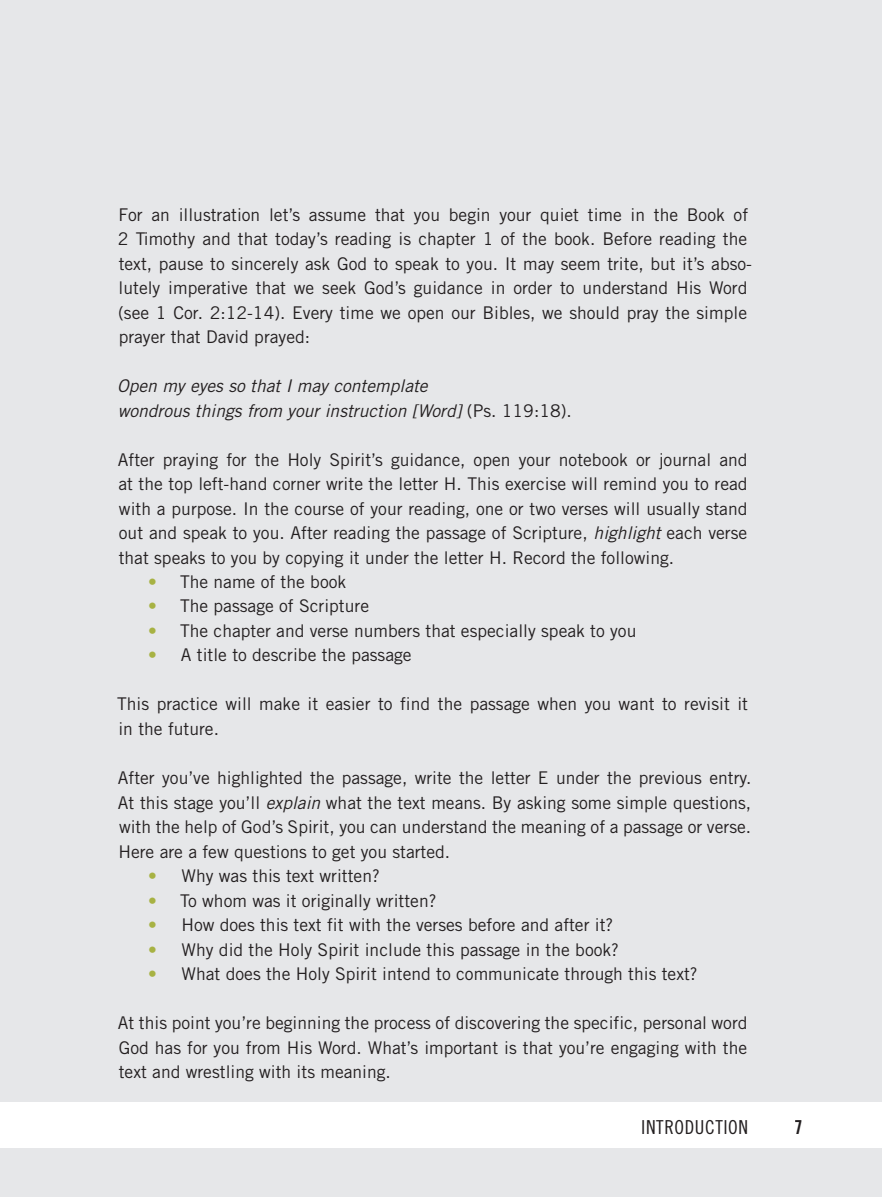
<style>
.page{position:relative;width:882px;height:1197px;background:#e6e7e9}
.page>*{position:absolute;margin:0;border:0;box-sizing:border-box;transform-origin:0 0}
.t1{font:19.25px "Trade Gothic LT Std Cn 18";letter-spacing:.03em;color:#231f20}
.t2{font:19.25px "Trade Gothic LT Std Bd Cn 20";color:#231f20}
.t3{font:17.5px/24.5px "Trade Gothic LT Std";color:#231f20;text-align:justify}
.t4{font:italic 17.5px/24.5px "Trade Gothic LT Std";color:#231f20}
.s1{font-style:normal}
.s2{font-style:italic}
.s3{font-weight:700;color:#a7b243}
</style>
<div class="page">
<div style="left:0;top:1102px;width:882px;height:46px;background:#fff"></div>
<p class="t3" style="left:118px;top:202px;width:636px;text-align:left">For an illustration let’s assume that you begin your quiet time in the Book of 2 Timothy and that today’s reading is chapter 1 of the book. Before reading the text, pause to sincerely ask God to speak to you. It may seem trite, but it’s abso&shy;lutely imperative that we seek God’s guidance in order to understand His Word (see 1 Cor. 2:12-14). Every time we open our Bibles, we should pray the simple prayer that David prayed:</p>
<p class="t4" style="left:117px;top:374px;width:456px">Open my eyes so that I may contemplate<br>wondrous things from your instruction [Word] <span class="s1">(Ps. 119:18).</span></p>
<p class="t3" style="left:118px;top:447px;width:631px">After praying for the Holy Spirit’s guidance, open your notebook or journal and at the top left-hand corner write the letter H. This exercise will remind you to read with a purpose. In the course of your reading, one or two verses will usually stand out and speak to you. After reading the passage of Scripture, <span class="s2">highlight</span> each verse that speaks to you by copying it under the letter H. Record the following.</p>
<p class="t3" style="left:148px;top:569px;width:200px"><span class="s3">•</span> The name of the book</p>
<p class="t3" style="left:148px;top:594px;width:223px"><span class="s3">•</span> The passage of Scripture</p>
<p class="t3" style="left:148px;top:618px;width:490px"><span class="s3">•</span> The chapter and verse numbers that especially speak to you</p>
<p class="t3" style="left:148px;top:643px;width:265px"><span class="s3">•</span> A title to describe the passage</p>
<p class="t3" style="left:117px;top:692px;width:633px">This practice will make it easier to find the passage when you want to revisit it in the future.</p>
<p class="t3" style="left:118px;top:765px;width:635px">After you’ve highlighted the passage, write the letter E under the previous entry.<br>At this stage you’ll <span class="s2">explain</span> what the text means. By asking some simple questions, with the help of God’s Spirit, you can understand the meaning of a passage or verse.<br>Here are a few questions to get you started.</p>
<p class="t3" style="left:148px;top:863px;width:233px"><span class="s3">•</span> Why was this text written?</p>
<p class="t3" style="left:148px;top:888px;width:290px"><span class="s3">•</span> To whom was it originally written?</p>
<p class="t3" style="left:148px;top:912px;width:467px"><span class="s3">•</span> How does this text fit with the verses before and after it?</p>
<p class="t3" style="left:148px;top:937px;width:472px"><span class="s3">•</span> Why did the Holy Spirit include this passage in the book?</p>
<p class="t3" style="left:148px;top:961px;width:551px"><span class="s3">•</span> What does the Holy Spirit intend to communicate through this text?</p>
<p class="t3" style="left:118px;top:1010px;width:631px">At this point you’re beginning the process of discovering the specific, personal word God has for you from His Word. What’s important is that you’re engaging with the text and wrestling with its meaning.</p>
<p class="t1" style="left:641px;top:1116px;width:108px">INTRODUCTION</p>
<p class="t2" style="left:795px;top:1115px;width:10px">7</p>
</div>
